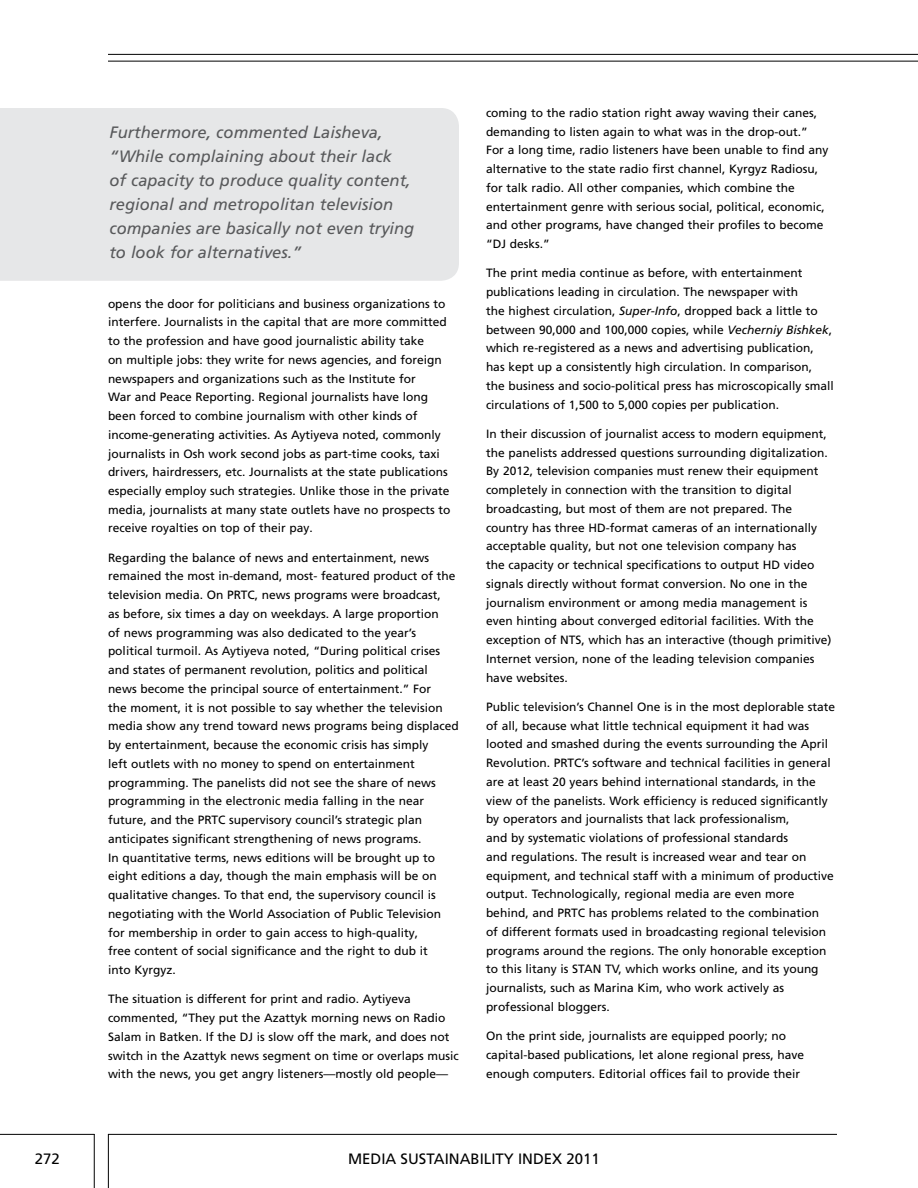
<style>
.page{position:relative;width:918px;height:1188px;background:#fff}
.page>*{position:absolute;margin:0;border:0;box-sizing:border-box;transform-origin:0 0}
.t1{font:italic 16.5px/24px "Frutiger LT Pro";color:#58595b}
.t2{font:15px "Frutiger LT Pro";color:#000}
.t3{font:12px/18.8px "Frutiger LT Pro";color:#000}
.s1{font-style:italic}
</style>
<div class="page">
<hr style="left:108px;top:1134px;width:729px;height:1px;background:#000">
<hr style="left:0;top:1134px;width:94px;height:1px;background:#000">
<hr style="left:94px;top:1134px;width:1px;height:54px;background:#000">
<hr style="left:108px;top:1134px;width:1px;height:54px;background:#000">
<hr style="left:108px;top:61px;width:810px;height:1px;background:#000">
<hr style="left:108px;top:54px;width:810px;height:1px;background:#000">
<div style="left:0;top:108px;width:459px;height:173px;background:#e6e7e8"></div>
<h1 class="t1" style="left:110px;top:121px;width:306px">Furthermore, commented Laisheva, “While complaining about their lack<br>of capacity to produce quality content, regional and metropolitan television companies are basically not even trying to look for alternatives.”</h1>
<p class="t3" style="left:108px;top:294px;width:344px">opens the door for politicians and business organizations to interfere. Journalists in the capital that are more committed to the profession and have good journalistic ability take<br>on multiple jobs: they write for news agencies, and foreign newspapers and organizations such as the I nstitute for<br>War and Peace Reporting. Regional journalists have long been forced to combine journalism with other kinds of income-generating activities. As Aytiyeva noted, commonly journalists in Osh work second jobs as part-time cooks, taxi drivers, hairdressers, etc. Journalists at the state publications especially employ such strategies. Unlike those in the private media, journalists at many state outlets have no prospects to receive royalties on top of their pay.</p>
<p class="t3" style="left:108px;top:548px;width:352px">Regarding the balance of news and entertainment, news remained the most in-demand, most- featured product of the television media. On PRTC, news programs were broadcast,<br>as before, six times a day on weekdays. A large proportion<br>of news programming was also dedicated to the year’s political turmoil. As Aytiyeva noted, “During political crises and states of permanent revolution, politics and political news become the principal source of entertainment.” For<br>the moment, it is not possible to say whether the television media show any trend toward news programs being displaced by entertainment, because the economic crisis has simply<br>left outlets with no money to spend on entertainment programming. The panelists did not see the share of news programming in the electronic media falling in the near future, and the PRTC supervisory council’s strategic plan anticipates significant strengthening of news programs.<br>I n quantitative terms, news editions will be brought up to eight editions a day, though the main emphasis will be on qualitative changes. To that end, the supervisory council is negotiating with the World Association of Public Television for membership in order to gain access to high-quality,<br>free content of social significance and the right to dub it<br>into Kyrgyz.</p>
<p class="t3" style="left:108px;top:990px;width:352px">The situation is different for print and radio. Aytiyeva commented, “They put the Azattyk morning news on Radio Salam in Batken. If the DJ is slow off the mark, and does not switch in the Azattyk news segment on time or overlaps music with the news, you get angry listeners—mostly old people—</p>
<p class="t3" style="left:486px;top:104px;width:344px">coming to the radio station right away waving their canes, demanding to listen again to what was in the drop-out.” For a long time, radio listeners have been unable to find any alternative to the state radio first channel, Kyrgyz Radiosu, for talk radio. All other companies, which combine the entertainment genre with serious social, political, economic, and other programs, have changed their profiles to become “DJ desks.”</p>
<p class="t3" style="left:486px;top:264px;width:349px">The print media continue as before, with entertainment publications leading in circulation. The newspaper with<br>the highest circulation, <span class="s1">Super-Info</span>, dropped back a little to between 90,000 and 100,000 copies, while <span class="s1">Vecherniy Bishkek</span>, which re-registered as a news and advertising publication, has kept up a consistently high circulation. I n comparison, the business and socio-political press has microscopically small circulations of 1,500 to 5,000 copies per publication.</p>
<p class="t3" style="left:486px;top:424px;width:347px">I n their discussion of journalist access to modern equipment, the panelists addressed questions surrounding digitalization.<br>By 2012, television companies must renew their equipment completely in connection with the transition to digital broadcasting, but most of them are not prepared. The country has three H D-format cameras of an internationally acceptable quality, but not one television company has<br>the capacity or technical specifications to output H D video signals directly without format conversion. No one in the journalism environment or among media management is even hinting about converged editorial facilities. With the exception of NTS, which has an interactive (though primitive)<br>I nternet version, none of the leading television companies have websites.</p>
<p class="t3" style="left:486px;top:697px;width:351px">Public television’s Channel One is in the most deplorable state of all, because what little technical equipment it had was looted and smashed during the events surrounding the April Revolution. PRTC’s software and technical facilities in general are at least 20 years behind international standards, in the view of the panelists. Work efficiency is reduced significantly by operators and journalists that lack professionalism,<br>and by systematic violations of professional standards<br>and regulations. The result is increased wear and tear on equipment, and technical staff with a minimum of productive output. Technologically, regional media are even more behind, and PRTC has problems related to the combination<br>of different formats used in broadcasting regional television programs around the regions. The only honorable exception to this litany is STAN</p>
<p class="t3" style="left:486px;top:960px;width:334px;text-indent:119px">TV, which works online, and its young journalists, such as Marina Kim, who work actively as professional bloggers.</p>
<p class="t3" style="left:486px;top:1027px;width:320px">On the print side, journalists are equipped poorly; no capital-based publications, let alone regional press, have enough computers. Editorial offices fail to provide their</p>
<p class="t2" style="left:35px;top:1150px;width:27px">272</p>
<p class="t2" style="left:348px;top:1150px;width:81px">MEDIA SUSTAINA</p>
<p class="t2" style="left:471px;top:1150px;width:131px">BILITY INDEX 2011</p>
</div>
